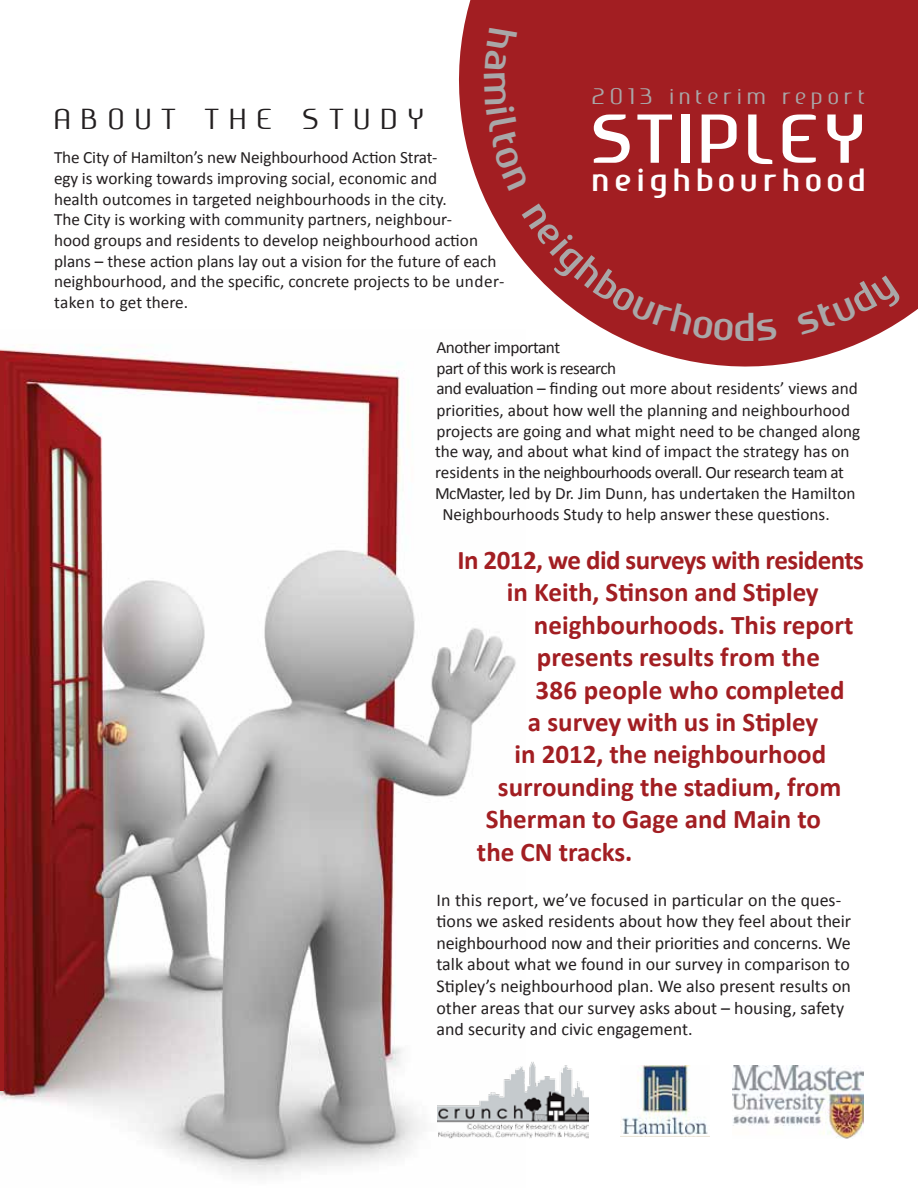
<style>
.page{position:relative;width:918px;height:1188px;background:#fff}
.page>*{position:absolute;margin:0;border:0;box-sizing:border-box;transform-origin:0 0}
.t1{font:64.5px "Ageonebold";letter-spacing:.08em;color:#fff}
.t2{font:37.5px "Ageonebold";color:#a9a7a8}
.t3{font:30px "Ageonebold";letter-spacing:.2em;color:#fff}
.t4{font:700 27px "Calibri";color:#a21e22}
.t5{font:700 27px/32.4px "Calibri";letter-spacing:-.02em;color:#a21e22;text-align:center}
.t6{font:27px "Ageone";letter-spacing:.4em;color:#231f20}
.t7{font:21px "Ageone";letter-spacing:.25em;color:#a9a7a8}
.t8{font:18px/21.6px "Calibri";color:#231f20}
.t9{font:17.25px/20.7px "Calibri";color:#231f20}
.t10{font:17.25px "Calibri";letter-spacing:-.03em;color:#231f20}
</style>
<div class="page">
<img style="left:0;top:347px;width:516px;height:828px">
<hr style="left:0;top:351px;width:4px;height:739px;background:#9e1c1e">
<img style="left:732px;top:1066px;width:131px;height:73px">
<img style="left:620px;top:1066px;width:89px;height:71px">
<svg style="left:422px;top:0;width:496px;height:403px;fill:#a21e22"></svg>
<img style="left:438px;top:1061px;width:151px;height:78px">
<div style="left:484px;top:27px;width:44px;height:164px;background:#a21e22"></div>
<svg style="left:522px;top:203px;width:211px;height:138px;background:#ad393d"></svg>
<svg style="left:757px;top:319px;width:20px;height:22px"></svg>
<div style="left:797px;top:276px;width:105px;height:59px;background:#a21e22"></div>
<p class="t7" style="left:592px;top:88px;width:275px">2013 interim report</p>
<h1 class="t1" style="left:591px;top:113px;width:276px">STIPLEY</h1>
<h3 class="t3" style="left:592px;top:168px;width:275px">neighbourhood</h3>
<h3 class="t6" style="left:54px;top:108px;width:372px">ABOUT THE STUDY</h3>
<p class="t9" style="left:54px;top:146px;width:452px">The City of Hamilton’s new Neighbourhood Action Strat-<br>egy is working towards improving social, economic and<br>health outcomes in targeted neighbourhoods in the city.<br>The City is working with community partners, neighbour-<br>hood groups and residents to develop neighbourhood action plans – these action plans lay out a vision for the future of each neighbourhood, and the specific, concrete projects to be under&shy;taken to get there.</p>
<p class="t10" style="left:437px;top:337px;width:125px">Another important</p>
<p class="t10" style="left:437px;top:357px;width:181px">part of this work is research</p>
<p class="t9" style="left:437px;top:378px;width:423px">and evaluation – finding out more about residents’ views and</p>
<p class="t9" style="left:437px;top:399px;width:415px">priorities, about how well the planning and neighbourhood</p>
<p class="t9" style="left:437px;top:420px;width:425px">projects are going and what might need to be changed along</p>
<p class="t9" style="left:435px;top:441px;width:416px">the way, and about what kind of impact the strategy has on</p>
<p class="t10" style="left:435px;top:462px;width:410px">residents in the neighbourhoods overall. Our research team at</p>
<p class="t9" style="left:435px;top:482px;width:422px">McMaster, led by Dr. Jim Dunn, has undertaken the Hamilton</p>
<p class="t9" style="left:443px;top:503px;width:389px">Neighbourhoods Study to help answer these questions.</p>
<h3 class="t5" style="left:458px;top:543px;width:408px">In 2012, we did surveys with residents in Keith, Stinson and Stipley</h3>
<h3 class="t4" style="left:534px;top:608px;width:321px">neighbourhoods. This report</h3>
<h3 class="t4" style="left:537px;top:641px;width:284px">presents results from the</h3>
<h3 class="t4" style="left:535px;top:673px;width:311px">386 people who completed</h3>
<h3 class="t4" style="left:528px;top:705px;width:292px">a survey with us in Stipley</h3>
<h3 class="t4" style="left:514px;top:738px;width:313px">in 2012, the neighbourhood</h3>
<h3 class="t4" style="left:498px;top:770px;width:345px">surrounding the stadium, from</h3>
<h3 class="t4" style="left:486px;top:803px;width:336px">Sherman to Gage and Main to</h3>
<h3 class="t4" style="left:477px;top:835px;width:157px">the CN tracks.</h3>
<p class="t8" style="left:436px;top:888px;width:416px">In this report, we’ve focused in particular on the ques&shy;tions we asked residents about how they feel about their neighbourhood now and their priorities and concerns. We talk about what we found in our survey in comparison to Stipley’s neighbourhood plan. We also present results on other areas that our survey asks about – housing, safety and security and civic engagement.</p>
<h2 class="t2" style="left:735px;top:312px;width:22px">d</h2>
</div>
